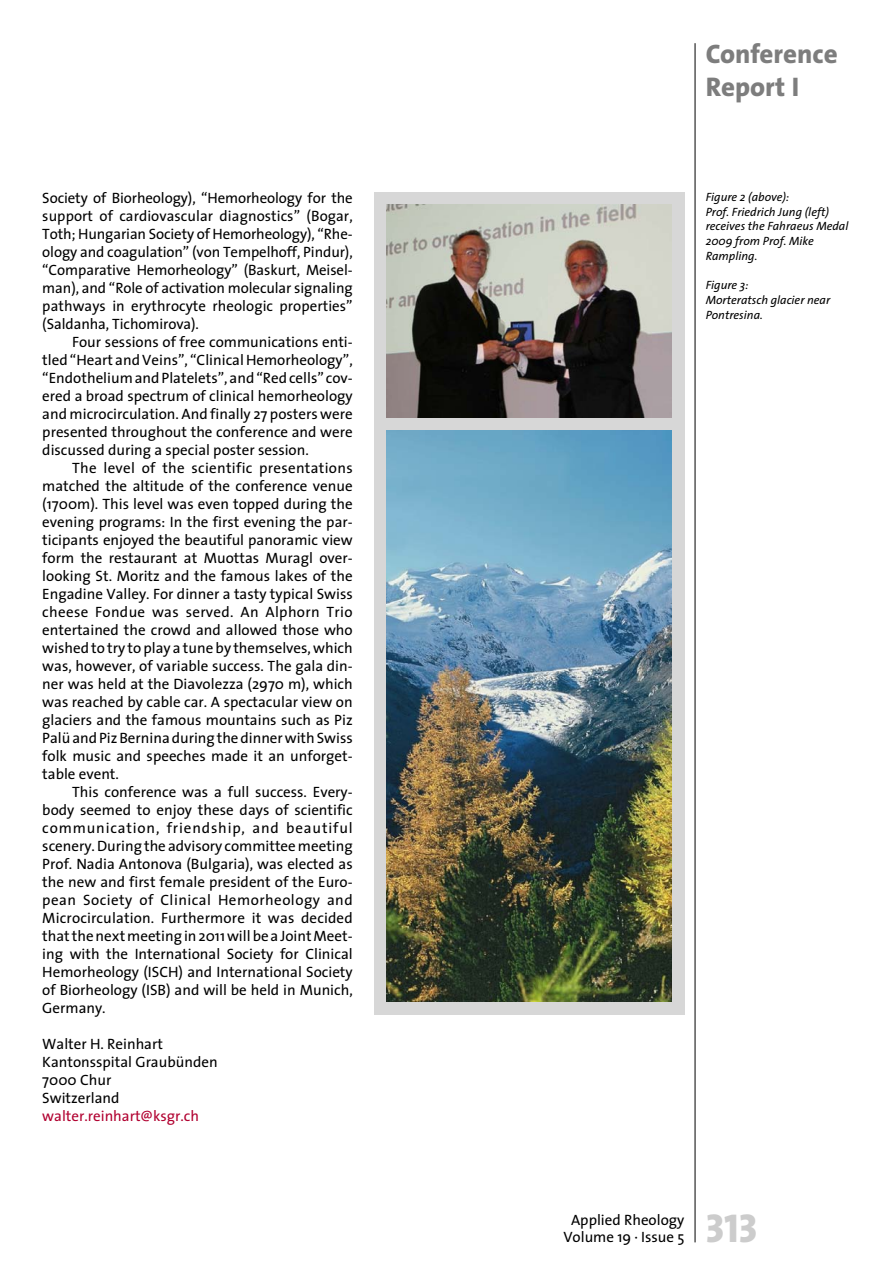
<style>
.page{position:relative;width:893px;height:1263px;background:#fff}
.page>*{position:absolute;margin:0;border:0;box-sizing:border-box;transform-origin:0 0}
.t1{font:40.5px "The Sans Extra Bold Caps";color:#ccc}
.t2{font:800 27px/32.4px "The Sans";color:#7d7d7d}
.t3{font:15px/18px "The Sans";color:#000;text-align:justify}
.t4{font:15px "The Sans";color:#b10130}
.t5{font:italic 12px/14.7px "The Sans";color:#000}
</style>
<div class="page">
<hr style="left:695px;top:43px;width:1px;height:1199px;background:#000">
<div style="left:374px;top:192px;width:310px;height:822px;background:#d7d7d7"></div>
<img style="left:387px;top:430px;width:285px;height:571px">
<img style="left:387px;top:205px;width:285px;height:212px">
<p class="t3" style="left:42px;top:190px;width:312px">Society of Biorheology), “Hemorheology for the support of cardiovascular diagnostics” (Bogar, Toth; Hungarian Society of Hemorheology), “Rhe&shy;ology and coagulation” (von Tempelhoff, Pindur), “Comparative Hemorheology” (Baskurt, Meisel&shy;man), and “Role of activation molecular signaling pathways in erythrocyte rheologic properties” (Saldanha, Tichomirova).</p>
<p class="t3" style="left:42px;top:334px;width:312px;text-indent:30px">Four sessions of free communications enti&shy;tled “Heart and Veins”, “Clinical Hemorheology”, “Endothelium and Platelets”, and “Red cells” cov&shy;ered a broad spectrum of clinical hemorheology and microcirculation. And finally 27 posters were presented throughout the conference and were discussed during a special poster session.</p>
<p class="t3" style="left:42px;top:460px;width:312px;text-indent:30px">The level of the scientific presentations matched the altitude of the conference venue (1700m). This level was even topped during the evening programs: In the first evening the par&shy;ticipants enjoyed the beautiful panoramic view form the restaurant at Muottas Muragl over&shy;looking St. Moritz and the famous lakes of the Engadine Valley. For dinner a tasty typical Swiss cheese Fondue was served. An Alphorn Trio entertained the crowd and allowed those who wished to try to play a tune by themselves, which was, however, of variable success. The gala din&shy;ner was held at the Diavolezza (2970 m), which was reached by cable car. A spectacular view on glaciers and the famous mountains such as Piz Palü and Piz Bernina during the dinner with Swiss folk music and speeches made it an unforget&shy;table event.</p>
<p class="t3" style="left:42px;top:784px;width:312px;text-indent:30px">This conference was a full success. Every&shy;body seemed to enjoy these days of scientific communication, friendship, and beautiful scenery. During the advisory committee meeting Prof. Nadia Antonova (Bulgaria), was elected as the new and first female president of the Euro&shy;pean Society of Clinical Hemorheology and Microcirculation. Furthermore it was decided that the next meeting in 2011 will be a Joint Meet&shy;ing with the International Society for Clinical Hemorheology (ISCH) and International Society of Biorheology (ISB) and will be held in Munich, Germany.</p>
<p class="t3" style="left:42px;top:1036px;width:177px;text-align:left">Walter H. Reinhart<br>Kantonsspital Graubünden<br>7000 Chur<br>Switzerland</p>
<p class="t4" style="left:42px;top:1110px;width:158px">walter.reinhart@ksgr.ch</p>
<h2 class="t2" style="left:706px;top:40px;width:134px">Conference<br>Report I</h2>
<p class="t5" style="left:706px;top:191px;width:144px">Figure 2 (above):<br>Prof. Friedrich Jung (left) receives the Fahraeus Medal<br>2009 from Prof. Mike<br>Rampling.</p>
<p class="t5" style="left:706px;top:279px;width:126px">Figure 3:<br>Morteratsch glacier near<br>Pontresina.</p>
<p class="t3" style="left:563px;top:1212px;width:123px;line-height:17.2px;text-align:center">Applied Rheology<br>Volume 19 · Issue 5</p>
<h1 class="t1" style="left:706px;top:1204px;width:53px">313</h1>
</div>
